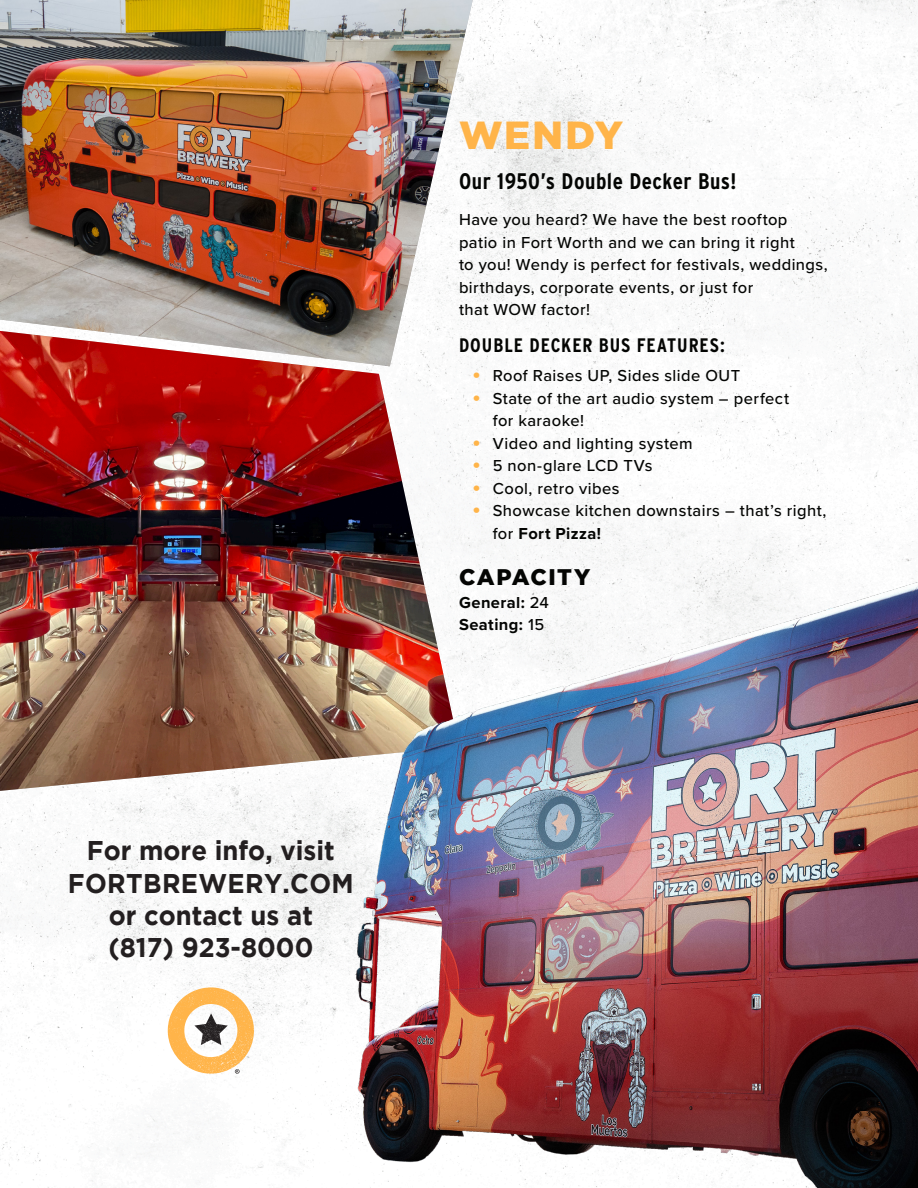
<style>
.page{position:relative;width:918px;height:1188px;background:#fff}
.page>*{position:absolute;margin:0;border:0;box-sizing:border-box;transform-origin:0 0}
.Paragraph_Body{font:900 39px "Gotham";letter-spacing:.045em;color:#ffb449}
.t1{font:700 27px/32.4px "Gotham";color:#231f20;text-align:center;scale:.95 1}
.Paragraph_Body-2{font:700 22.5px "Interstate Condensed";letter-spacing:.025em;color:#040503}
.Info_Body{font:900 22.5px "Gotham";letter-spacing:.06em;color:#040503}
.Before_Bullet_List{font:700 19.5px "Interstate Condensed";letter-spacing:.05em;color:#040503}
.Paragraph_Body-3{font:500 16.5px/22.5px "Proxima Nova";letter-spacing:.025em;color:#040503}
.Info_Body-2{font:700 16.5px "Proxima Nova";letter-spacing:.025em;color:#040503}
.s1{font-family:"Gotham";font-weight:900;color:#ffb449}
.s2{font-weight:700}
.s3{font-weight:500}
</style>
<div class="page">
<img style="left:0;top:0;width:918px;height:1188px">
<img style="left:0;top:366px;width:459px;height:425px">
<img style="left:345px;top:573px;width:573px;height:615px">
<img style="left:0;top:0;width:473px;height:366px">
<svg style="left:168px;top:987px;width:86px;height:87px"></svg>
<p class="t1" style="left:68px;top:834px;width:302px">For more info, visit<br>FORTBREWERY.COM or contact us at<br>(817) 923-8000</p>
<p class="Paragraph_Body" style="left:459px;top:112px;width:165px">WENDY</p>
<p class="Paragraph_Body-2" style="left:459px;top:169px;width:279px">Our 1950’s Double Decker Bus!</p>
<p class="Paragraph_Body-3" style="left:459px;top:208px;width:370px">Have you heard? We have the best rooftop patio in Fort Worth and we can bring it right<br>to you! Wendy is perfect for festivals, weddings, birthdays, corporate events, or just for<br>that WOW factor!</p>
<p class="Before_Bullet_List" style="left:459px;top:334px;width:267px">DOUBLE DECKER BUS FEATURES:</p>
<p class="Paragraph_Body-3" style="left:472px;top:364px;width:269px"><span class="s1">•</span> Roof Raises UP, Sides slide OUT</p>
<p class="Paragraph_Body-3" style="left:493px;top:386px;width:298px;text-indent:-20px"><span class="s1">•</span> State of the art audio system – perfect for karaoke!</p>
<p class="Paragraph_Body-3" style="left:472px;top:431px;width:222px"><span class="s1">•</span> Video and lighting system</p>
<p class="Paragraph_Body-3" style="left:472px;top:454px;width:182px"><span class="s1">•</span> 5 non-glare LCD TVs</p>
<p class="Paragraph_Body-3" style="left:472px;top:476px;width:149px"><span class="s1">•</span> Cool, retro vibes</p>
<p class="Paragraph_Body-3" style="left:493px;top:499px;width:335px;text-indent:-20px"><span class="s1">•</span> Showcase kitchen downstairs – that’s right, for <span class="s2">Fort Pizza!</span></p>
<p class="Info_Body" style="left:459px;top:564px;width:133px">CAPACITY</p>
<p class="Info_Body-2" style="left:459px;top:590px;width:91px">General: <span class="s3">24</span></p>
<p class="Info_Body-2" style="left:459px;top:612px;width:87px">Seating: <span class="s3">15</span></p>
</div>
